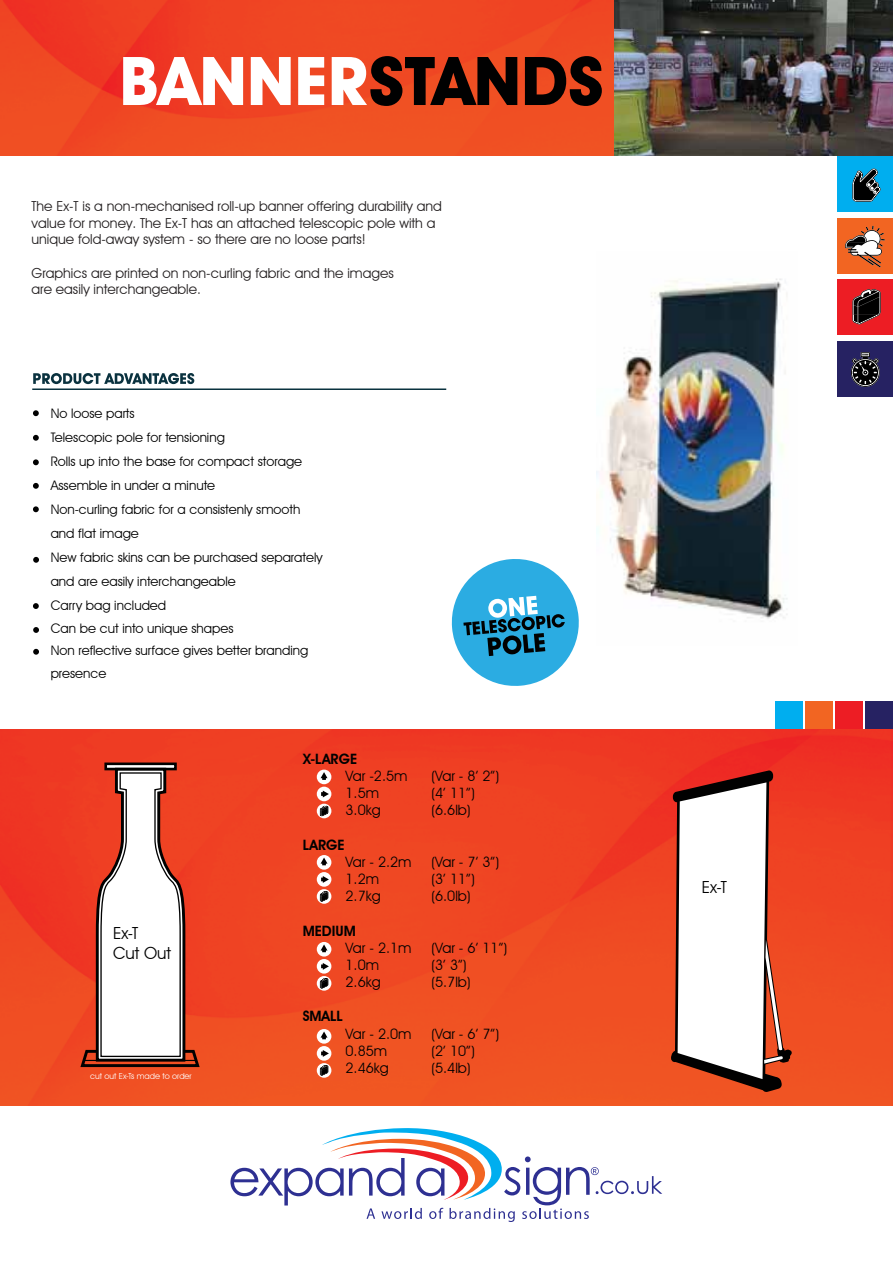
<style>
.page{position:relative;width:894px;height:1263px;background:#fff}
.page>*{position:absolute;margin:0;border:0;box-sizing:border-box;transform-origin:0 0}
.t1{font:16.65px/20px "Avant Garde IT Cby BT";color:#010101}
.t2{font:14.25px "Avant Garde IT Cby BT";color:#010101}
.t3{font:600 14.25px "Avant Garde IT Cby BT";color:#010101}
.t4{font:13.8px/16.5px "Avant Garde IT Cby BT";color:#231f20}
.t5{font:13.2px/24px "Avant Garde IT Cby BT";color:#010101}
.t6{font:8.4px "Avant Garde IT Cby BT";color:#fff}
</style>
<div class="page">
<img style="left:0;top:729px;width:893px;height:376px">
<img style="left:0;top:0;width:615px;height:156px">
<img style="left:615px;top:0;width:278px;height:156px">
<div style="left:837px;top:341px;width:56px;height:56px;background:#262262"></div>
<div style="left:837px;top:156px;width:56px;height:56px;background:#00aeef"></div>
<div style="left:837px;top:218px;width:56px;height:55px;background:#f26522"></div>
<div style="left:837px;top:280px;width:56px;height:55px;background:#ed1d24"></div>
<svg style="left:845px;top:168px;width:40px;height:219px"></svg>
<div style="left:776px;top:702px;width:27px;height:27px;background:#00aeef"></div>
<div style="left:806px;top:702px;width:27px;height:27px;background:#f26522"></div>
<div style="left:836px;top:702px;width:27px;height:27px;background:#ed1d24"></div>
<div style="left:866px;top:702px;width:27px;height:27px;background:#262262"></div>
<svg style="left:33px;top:373px;width:161px;height:11px"></svg>
<hr style="left:32px;top:388px;width:414px;height:2px;background:#0a323f">
<svg style="left:230px;top:1128px;width:432px;height:94px"></svg>
<img style="left:596px;top:278px;width:192px;height:341px">
<svg style="left:123px;top:57px;width:120px;height:48px"></svg>
<svg style="left:251px;top:57px;width:40px;height:48px"></svg>
<svg style="left:298px;top:57px;width:26px;height:48px"></svg>
<svg style="left:332px;top:56px;width:185px;height:50px;background:#804131"></svg>
<svg style="left:525px;top:56px;width:77px;height:50px;background:#5b1d0d"></svg>
<svg style="left:33px;top:410px;width:6px;height:6px"></svg>
<svg style="left:33px;top:435px;width:6px;height:6px"></svg>
<svg style="left:33px;top:459px;width:6px;height:6px"></svg>
<svg style="left:33px;top:483px;width:6px;height:6px"></svg>
<svg style="left:33px;top:506px;width:6px;height:6px"></svg>
<svg style="left:33px;top:557px;width:6px;height:6px"></svg>
<svg style="left:33px;top:603px;width:6px;height:6px"></svg>
<svg style="left:33px;top:627px;width:6px;height:6px"></svg>
<svg style="left:33px;top:649px;width:6px;height:6px"></svg>
<svg style="left:451px;top:559px;width:128px;height:127px"></svg>
<div style="left:104px;top:763px;width:73px;height:7px;border:3px solid #010101"></div>
<svg style="left:78px;top:766px;width:123px;height:303px"></svg>
<svg style="left:671px;top:770px;width:121px;height:322px"></svg>
<div style="left:317px;top:770px;width:14px;height:14px;background:#fff;border-radius:50%"></div>
<svg style="left:321px;top:772px;width:7px;height:8px"></svg>
<div style="left:317px;top:787px;width:14px;height:14px;background:#fff;border-radius:50%"></div>
<svg style="left:317px;top:804px;width:14px;height:14px"></svg>
<svg style="left:321px;top:791px;width:8px;height:6px"></svg>
<svg style="left:320px;top:806px;width:8px;height:10px"></svg>
<div style="left:317px;top:855px;width:14px;height:15px;background:#fff;border-radius:50%"></div>
<svg style="left:321px;top:858px;width:7px;height:7px"></svg>
<div style="left:317px;top:872px;width:14px;height:15px;background:#fff;border-radius:50%"></div>
<svg style="left:317px;top:889px;width:14px;height:15px"></svg>
<svg style="left:321px;top:876px;width:8px;height:7px"></svg>
<svg style="left:320px;top:891px;width:8px;height:11px"></svg>
<div style="left:317px;top:942px;width:14px;height:15px;background:#fff;border-radius:50%"></div>
<svg style="left:321px;top:944px;width:7px;height:8px"></svg>
<div style="left:317px;top:959px;width:14px;height:15px;background:#fff;border-radius:50%"></div>
<svg style="left:317px;top:976px;width:14px;height:15px"></svg>
<svg style="left:321px;top:963px;width:8px;height:7px"></svg>
<svg style="left:320px;top:978px;width:8px;height:11px"></svg>
<div style="left:317px;top:1029px;width:14px;height:15px;background:#fff;border-radius:50%"></div>
<svg style="left:321px;top:1032px;width:7px;height:7px"></svg>
<div style="left:317px;top:1046px;width:14px;height:15px;background:#fff;border-radius:50%"></div>
<svg style="left:317px;top:1063px;width:14px;height:15px"></svg>
<svg style="left:321px;top:1050px;width:8px;height:7px"></svg>
<svg style="left:320px;top:1065px;width:8px;height:11px"></svg>
<p class="t4" style="left:32px;top:198px;width:412px">The Ex-T is a non-mechanised roll-up banner offering durability and value for money. The Ex-T has an attached telescopic pole with a unique fold-away system - so there are no loose parts!</p>
<p class="t4" style="left:32px;top:264px;width:364px">Graphics are printed on non-curling fabric and the images are easily interchangeable.</p>
<p class="t5" style="left:51px;top:402px;width:273px">No loose parts<br>Telescopic pole for tensioning<br>Rolls up into the base for compact storage<br>Assemble in under a minute<br>Non-curling fabric for a consistenly smooth and flat image<br>New fabric skins can be purchased separately and are easily interchangeable<br>Carry bag included</p>
<p class="t5" style="left:51px;top:617px;width:259px;line-height:22.5px">Can be cut into unique shapes<br>Non reflective surface gives better branding presence</p>
<p class="t1" style="left:113px;top:923px;width:60px">Ex-T<br>Cut Out</p>
<p class="t6" style="left:90px;top:1071px;width:103px">cut out Ex-Ts made to order</p>
<p class="t3" style="left:303px;top:750px;width:56px">X-LARGE</p>
<p class="t2" style="left:346px;top:767px;width:63px">Var -2.5m</p>
<p class="t2" style="left:431px;top:767px;width:69px">(Var - 8’ 2”)</p>
<p class="t2" style="left:346px;top:785px;width:35px">1.5m</p>
<p class="t2" style="left:431px;top:785px;width:45px">(4’ 11”)</p>
<p class="t2" style="left:346px;top:802px;width:37px">3.0kg</p>
<p class="t2" style="left:431px;top:802px;width:41px">(6.6lb)</p>
<p class="t3" style="left:303px;top:836px;width:43px">LARGE</p>
<p class="t2" style="left:346px;top:853px;width:67px">Var - 2.2m</p>
<p class="t2" style="left:431px;top:853px;width:69px">(Var - 7’ 3”)</p>
<p class="t2" style="left:346px;top:870px;width:35px">1.2m</p>
<p class="t2" style="left:431px;top:870px;width:45px">(3’ 11”)</p>
<p class="t2" style="left:346px;top:888px;width:37px">2.7kg</p>
<p class="t2" style="left:431px;top:888px;width:41px">(6.0lb)</p>
<p class="t3" style="left:303px;top:922px;width:55px">MEDIUM</p>
<p class="t2" style="left:346px;top:939px;width:67px">Var - 2.1m</p>
<p class="t2" style="left:431px;top:939px;width:77px">(Var - 6’ 11”)</p>
<p class="t2" style="left:346px;top:956px;width:35px">1.0m</p>
<p class="t2" style="left:431px;top:956px;width:37px">(3’ 3”)</p>
<p class="t2" style="left:346px;top:973px;width:37px">2.6kg</p>
<p class="t2" style="left:431px;top:973px;width:41px">(5.7lb)</p>
<p class="t3" style="left:303px;top:1008px;width:42px">SMALL</p>
<p class="t2" style="left:346px;top:1025px;width:67px">Var - 2.0m</p>
<p class="t2" style="left:431px;top:1025px;width:69px">(Var - 6’ 7”)</p>
<p class="t2" style="left:346px;top:1042px;width:43px">0.85m</p>
<p class="t2" style="left:431px;top:1042px;width:45px">(2’ 10”)</p>
<p class="t2" style="left:346px;top:1059px;width:45px">2.46kg</p>
<p class="t2" style="left:431px;top:1059px;width:41px">(5.4lb)</p>
<p class="t1" style="left:702px;top:877px;width:27px">Ex-T</p>
</div>
